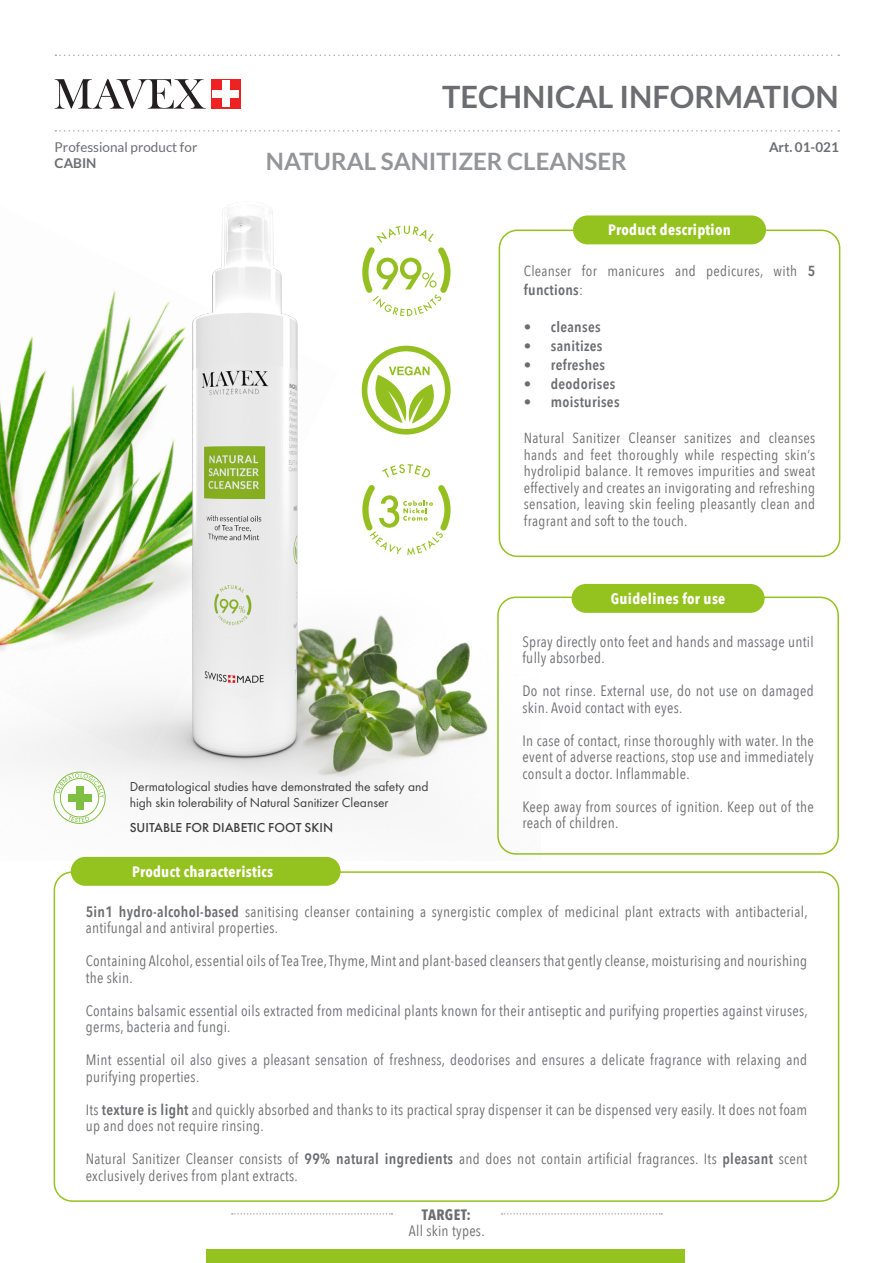
<style>
.page{position:relative;width:893px;height:1263px;background:#fff}
.page>*{position:absolute;margin:0;border:0;box-sizing:border-box;transform-origin:0 0}
.t1{font:700 30.75px "Lato";color:#6c6d70}
.t2{font:700 24px "Lato";color:#939598}
.t3{font:15px/16.5px "Avenir Next Condensed";letter-spacing:.02em;color:#6c6d70}
.t4{font:700 15px "Avenir Next Condensed";letter-spacing:.02em;color:#fff}
.t5{font:700 15px "Avenir Next Condensed";letter-spacing:.02em;color:#6c6d70}
.t6{font:14.55px/16.5px "Avenir Next Condensed";letter-spacing:.02em;color:#6c6d70}
.t7{font:600 14.55px "Avenir Next Condensed";letter-spacing:.02em;color:#6c6d70}
.Stile_di_paragrafo_1{font:13.5px/16.2px "Futura PT";color:#3e3e3f}
.t8{font:500 13.5px "Futura PT";color:#3e3e3f}
.t9{font:13.5px "Lato";color:#6c6d70}
.t10{font:700 13.5px "Lato";color:#6c6d70}
.s1{font-weight:600}
</style>
<div class="page">
<div style="left:206px;top:1249px;width:479px;height:14px;background:#94c21f"></div>
<svg style="left:55px;top:79px;width:149px;height:4px"></svg>
<div style="left:211px;top:79px;width:30px;height:30px;background:#ee2123"></div>
<div style="left:222px;top:81px;width:8px;height:26px;background:#fff"></div>
<svg style="left:55px;top:55px;width:784px;height:1px"></svg>
<svg style="left:542px;top:130px;width:297px;height:2px"></svg>
<svg style="left:232px;top:1213px;width:160px;height:1px"></svg>
<svg style="left:502px;top:1213px;width:160px;height:1px"></svg>
<div style="left:573px;top:215px;width:193px;height:29px;background:#94c21f;border-radius:14px"></div>
<div style="left:497px;top:596px;width:342px;height:259px;border:2px solid #94c21f;border-radius:18px"></div>
<div style="left:572px;top:584px;width:193px;height:29px;background:#94c21f;border-radius:14px"></div>
<div style="left:54px;top:871px;width:785px;height:331px;border:2px solid #94c21f;border-radius:18px"></div>
<div style="left:71px;top:857px;width:270px;height:29px;background:#94c21f;border-radius:14px"></div>
<img style="left:0;top:83px;width:540px;height:777px">
<svg style="left:362px;top:346px;width:89px;height:89px"></svg>
<svg style="left:362px;top:226px;width:89px;height:90px"></svg>
<svg style="left:54px;top:772px;width:51px;height:51px"></svg>
<div style="left:54px;top:772px;width:51px;height:52px;border:1px solid #7fbf41;border-radius:50%"></div>
<div style="left:60px;top:778px;width:39px;height:39px;border:1px solid #7fbf41;border-radius:50%"></div>
<svg style="left:56px;top:773px;width:48px;height:25px"></svg>
<svg style="left:68px;top:815px;width:21px;height:7px"></svg>
<div style="left:76px;top:786px;width:7px;height:24px;background:#7fbf41"></div>
<div style="left:68px;top:794px;width:23px;height:8px;background:#7fbf41"></div>
<svg style="left:382px;top:464px;width:48px;height:13px"></svg>
<svg style="left:362px;top:485px;width:89px;height:70px"></svg>
<p class="t9" style="left:55px;top:140px;width:144px">Professional product for</p>
<p class="t10" style="left:55px;top:155px;width:43px">CABIN</p>
<h1 class="t1" style="left:442px;top:79px;width:398px">TECHNICAL INFORMATION</h1>
<h2 class="t2" style="left:266px;top:148px;width:362px">NATURAL SANITIZER CLEANSER</h2>
<p class="t4" style="left:608px;top:221px;width:124px">Product description</p>
<p class="t10" style="left:769px;top:139px;width:71px">Art. 01-021</p>
<p class="t6" style="left:524px;top:261px;width:293px;line-height:18.8px">Cleanser for manicures and pedicures, with <span class="s1">5 functions</span>:</p>
<p class="t7" style="left:524px;top:315px;width:78px">• cleanses</p>
<p class="t7" style="left:524px;top:333px;width:80px">• sanitizes</p>
<p class="t7" style="left:524px;top:352px;width:83px">• refreshes</p>
<p class="t7" style="left:524px;top:371px;width:93px">• deodorises</p>
<p class="t7" style="left:524px;top:390px;width:97px">• moisturises</p>
<p class="t6" style="left:524px;top:429px;width:293px;text-align:justify">Natural Sanitizer Cleanser sanitizes and cleanses hands and feet thoroughly while respecting skin’s hydrolipid balance. It removes impurities and sweat effectively and creates an invigorating and refreshing sensation, leaving skin feeling pleasantly clean and fragrant and soft to the touch.</p>
<p class="t4" style="left:611px;top:589px;width:116px">Guidelines for use</p>
<p class="Stile_di_paragrafo_1" style="left:130px;top:778px;width:300px">Dermatological studies have demonstrated the safety and high skin tolerability of Natural Sanitizer Cleanser</p>
<p class="t8" style="left:130px;top:819px;width:205px">SUITABLE FOR DIABETIC FOOT SKIN</p>
<p class="t4" style="left:132px;top:862px;width:143px">Product characteristics</p>
<p class="t3" style="left:522px;top:632px;width:293px">Spray directly onto feet and hands and massage until fully absorbed.</p>
<p class="t3" style="left:522px;top:682px;width:293px">Do not rinse. External use, do not use on damaged skin. Avoid contact with eyes.</p>
<p class="t3" style="left:522px;top:731px;width:293px;text-align:justify">In case of contact, rinse thoroughly with water. In the event of adverse reactions, stop use and immediately consult a doctor. Inflammable.</p>
<p class="t3" style="left:522px;top:797px;width:293px">Keep away from sources of ignition. Keep out of the reach of children.</p>
<p class="t3" style="left:86px;top:903px;width:723px"><span class="s1">5in1 hydro-alcohol-based</span> sanitising cleanser containing a synergistic complex of medicinal plant extracts with antibacterial, antifungal and antiviral properties.</p>
<p class="t3" style="left:86px;top:952px;width:723px">Containing Alcohol, essential oils of Tea Tree, Thyme, Mint and plant-based cleansers that gently cleanse, moisturising and nourishing the skin.</p>
<p class="t3" style="left:86px;top:1002px;width:723px">Contains balsamic essential oils extracted from medicinal plants known for their antiseptic and purifying properties against viruses, germs, bacteria and fungi.</p>
<p class="t3" style="left:86px;top:1051px;width:723px">Mint essential oil also gives a pleasant sensation of freshness, deodorises and ensures a delicate fragrance with relaxing and purifying properties.</p>
<p class="t3" style="left:86px;top:1101px;width:723px">Its <span class="s1">texture is light</span> and quickly absorbed and thanks to its practical spray dispenser it can be dispensed very easily. It does not foam up and does not require rinsing.</p>
<p class="t3" style="left:86px;top:1150px;width:723px">Natural Sanitizer Cleanser consists of <span class="s1">99% natural ingredients</span> and does not contain artificial fragrances. Its <span class="s1">pleasant</span> scent exclusively derives from plant extracts.</p>
<p class="t5" style="left:422px;top:1206px;width:51px">TARGET:</p>
<p class="t3" style="left:409px;top:1222px;width:77px">All skin types.</p>
</div>
